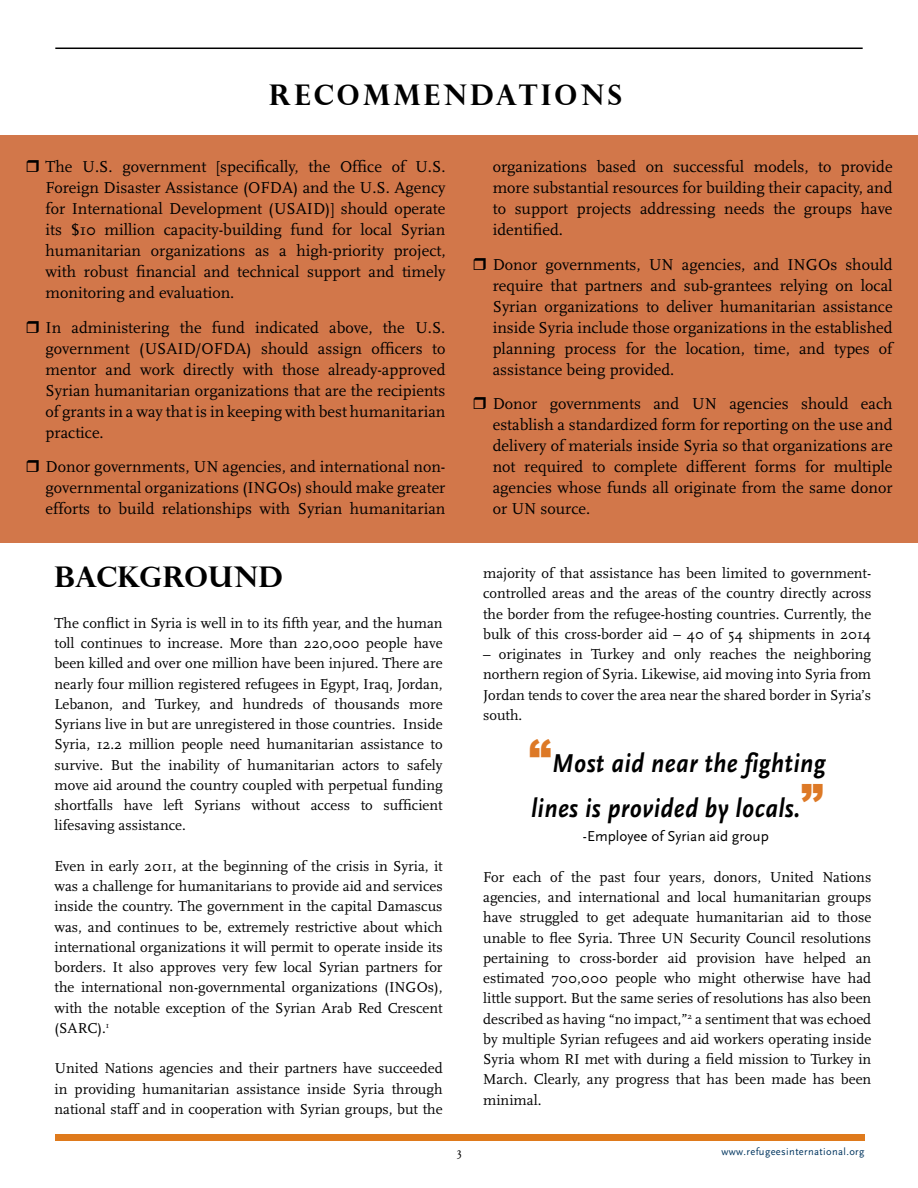
<style>
.page{position:relative;width:918px;height:1188px;background:#fff}
.page>*{position:absolute;margin:0;border:0;box-sizing:border-box;transform-origin:0 0}
.t1{font:700 28.5px "Perpetua Titling";letter-spacing:.12em;color:#000}
.t2{font:700 28.5px "Perpetua Titling";letter-spacing:.02em;color:#000}
.t3{font:italic 700 27px/45px "Scala Sans";letter-spacing:.02em;color:#000;scale:.9 1}
.t4{font:16.5px/21px "Scala";color:#000;text-align:justify}
.t5{font:15px/20.2px "Scala";color:#000;text-align:justify}
.t6{font:15px "Scala Sans";color:#000}
.t7{font:12px "Scala";color:#000}
.t8{font:10.5px "Scala Sans";letter-spacing:.035em;color:#00355f}
.s1{font-family:"Arial";font-weight:900;font-style:normal;font-size:45px;color:#dd7926}
</style>
<div class="page">
<div style="left:0;top:135px;width:918px;height:407px;background:#d2774a"></div>
<hr style="left:55px;top:48px;width:808px;height:1px;background:#000">
<div style="left:55px;top:1134px;width:810px;height:6px;background:#df7a1c"></div>
<h1 class="t1" style="left:269px;top:77px;width:354px">RECOMMENDATIONS</h1>
<p class="t4" style="left:46px;top:157px;width:401px">The U.S. government [specifically, the Office of U.S.<br>Foreign Disaster Assistance (OFDA) and the U.S. Agency for International Development (USAID)] should operate its $10 million capacity-building fund for local Syrian humanitarian organizations as a high-priority project, with robust financial and technical support and timely monitoring and evaluation.</p>
<p class="t4" style="left:46px;top:317px;width:401px">In administering the fund indicated above, the U.S. government (USAID/OFDA) should assign officers to mentor and work directly with those already-approved Syrian humanitarian organizations that are the recipients of grants in a way that is in keeping with best humanitarian practice.</p>
<p class="t4" style="left:46px;top:457px;width:401px">Donor governments, UN agencies, and international non&shy;governmental organizations (INGOs) should make greater efforts to build relationships with Syrian humanitarian</p>
<p class="t4" style="left:493px;top:157px;width:401px">organizations based on successful models, to provide more substantial resources for building their capacity, and to support projects addressing needs the groups have identified.</p>
<p class="t4" style="left:493px;top:254px;width:401px">Donor governments, UN agencies, and INGOs should require that partners and sub-grantees relying on local Syrian organizations to deliver humanitarian assistance inside Syria include those organizations in the established planning process for the location, time, and types of assistance being provided.</p>
<p class="t4" style="left:493px;top:394px;width:401px">Donor governments and UN agencies should each establish a standardized form for reporting on the use and delivery of materials inside Syria so that organizations are not required to complete different forms for multiple agencies whose funds all originate from the same donor or UN source.</p>
<h1 class="t2" style="left:55px;top:560px;width:230px">BACKGROUND</h1>
<p class="t5" style="left:55px;top:613px;width:390px">The conflict in Syria is well in to its fifth year, and the human toll continues to increase. More than 220,000 people have been killed and over one million have been injured. There are nearly four million registered refugees in Egypt, Iraq, Jordan, Lebanon, and Turkey, and hundreds of thousands more Syrians live in but are unregistered in those countries. Inside Syria, 12.2 million people need humanitarian assistance to survive. But the inability of humanitarian actors to safely move aid around the country coupled with perpetual funding shortfalls have left Syrians without access to sufficient lifesaving assistance.</p>
<p class="t5" style="left:55px;top:856px;width:390px">Even in early 2011, at the beginning of the crisis in Syria, it was a challenge for humanitarians to provide aid and services inside the country. The government in the capital Damascus was, and continues to be, extremely restrictive about which international organizations it will permit to operate inside its borders. It also approves very few local Syrian partners for the international non-governmental organizations (INGOs), with the notable exception of the Syrian Arab Red Crescent (SARC).<sup>1</sup></p>
<p class="t5" style="left:55px;top:1059px;width:390px">United Nations agencies and their partners have succeeded in providing humanitarian assistance inside Syria through national staff and in cooperation with Syrian groups, but the</p>
<p class="t5" style="left:483px;top:563px;width:390px">majority of that assistance has been limited to government&shy;controlled areas and the areas of the country directly across the border from the refugee-hosting countries. Currently, the bulk of this cross-border aid – 40 of 54 shipments in 2014</p>
<p class="t5" style="left:483px;top:644px;width:390px">– originates in Turkey and only reaches the neighboring northern region of Syria. Likewise, aid moving into Syria from Jordan tends to cover the area near the shared border in Syria’s south.</p>
<h2 class="t3" style="left:529px;top:741px;width:331px"><span class="s1">“</span>Most aid near the fighting lines is provided by locals.<span class="s1">”</span></h2>
<p class="t6" style="left:583px;top:828px;width:188px">-Employee of Syrian aid group</p>
<p class="t5" style="left:483px;top:867px;width:390px">For each of the past four years, donors, United Nations agencies, and international and local humanitarian groups have struggled to get adequate humanitarian aid to those unable to flee Syria. Three UN Security Council resolutions pertaining to cross-border aid provision have helped an estimated 700,000 people who might otherwise have had little support. But the same series of resolutions has also been described as having “no impact,”<sup>2</sup> a sentiment that was echoed by multiple Syrian refugees and aid workers operating inside Syria whom RI met with during a field mission to Turkey in March. Clearly, any progress that has been made has been minimal.</p>
<p class="t7" style="left:457px;top:1146px;width:7px">3</p>
<p class="t8" style="left:721px;top:1146px;width:145px">www.refugeesinternational.org</p>
</div>
